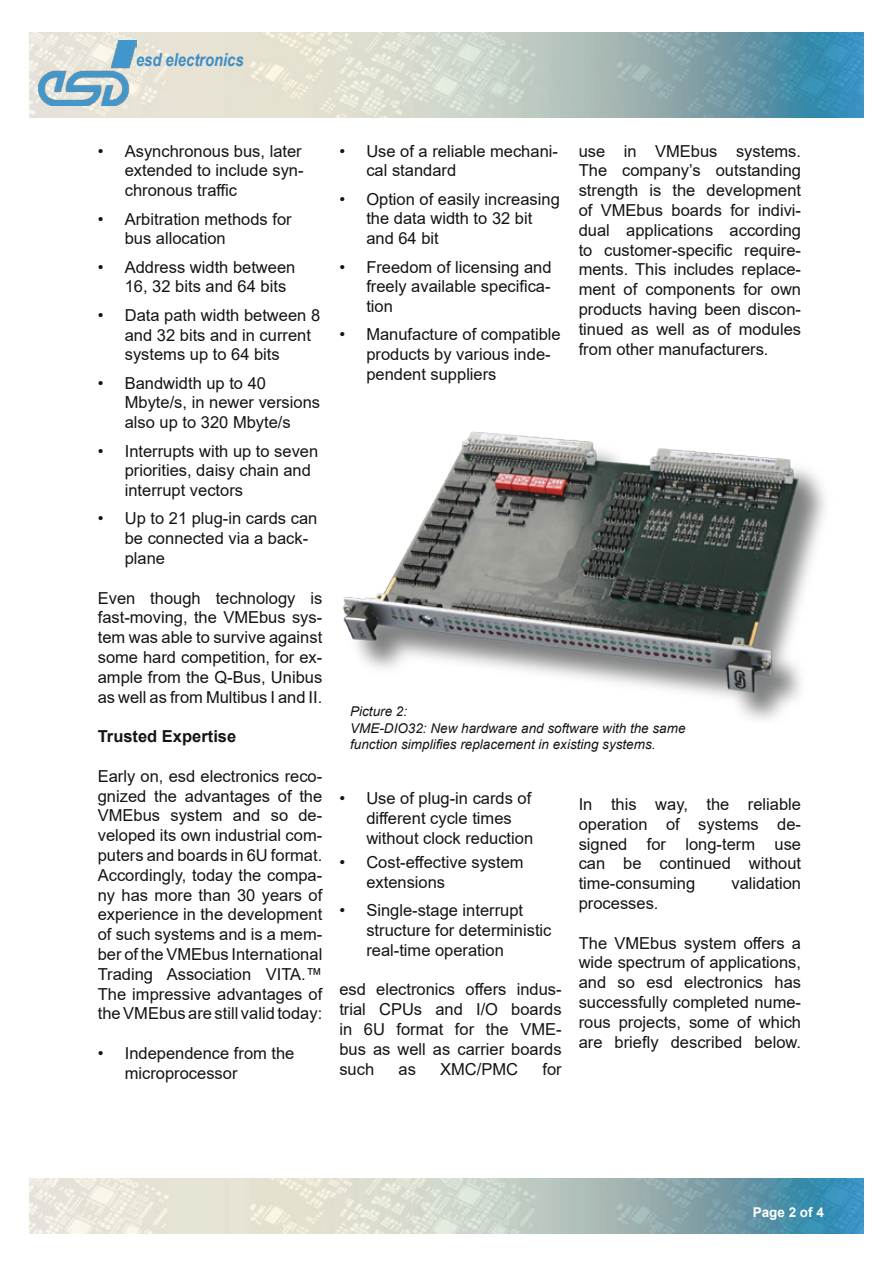
<style>
.page{position:relative;width:893px;height:1263px;background:#fff}
.page>*{position:absolute;margin:0;border:0;box-sizing:border-box;transform-origin:0 0}
.t1{font:italic 700 18px "Arial Narrow";color:#3d8dc7}
.t2{font:16.5px/19.8px "Arial";color:#131413}
.t3{font:700 16.5px "Arial";color:#131413}
.t4{font:italic 13.5px/16.2px "Arial";color:#131413}
.t5{font:700 13.5px "Arial";color:#fff}
</style>
<div class="page">
<img style="left:30px;top:33px;width:833px;height:85px">
<img style="left:38px;top:41px;width:98px;height:65px">
<img style="left:30px;top:1179px;width:833px;height:54px">
<img style="left:343px;top:431px;width:482px;height:289px">
<p class="t1" style="left:136px;top:46px;width:109px">esd electronics</p>
<p class="t2" style="left:125px;top:141px;width:180px;text-align:justify;text-indent:-27px">• Asynchronous bus, later extended to include syn&shy;chronous traffic</p>
<p class="t2" style="left:125px;top:209px;width:168px;text-indent:-27px">• Arbitration methods for bus allocation</p>
<p class="t2" style="left:125px;top:257px;width:172px;text-indent:-27px">• Address width between<br>16, 32 bits and 64 bits</p>
<p class="t2" style="left:125px;top:305px;width:197px;text-indent:-27px">• Data path width between 8 and 32 bits and in current systems up to 64 bits</p>
<p class="t2" style="left:125px;top:373px;width:197px;text-indent:-27px">• Bandwidth up to 40<br>Mbyte/s, in newer versions also up to 320 Mbyte/s</p>
<p class="t2" style="left:125px;top:441px;width:195px;text-indent:-27px">• Interrupts with up to seven priorities, daisy chain and interrupt vectors</p>
<p class="t2" style="left:125px;top:509px;width:194px;text-indent:-27px">• Up to 21 plug-in cards can be connected via a back&shy;plane</p>
<p class="t2" style="left:98px;top:588px;width:226px;text-align:justify">Even though technology is fast-moving, the VMEbus sys&shy;tem was able to survive against some hard competition, for ex&shy;ample from the Q-Bus, Unibus as well as from Multibus I and II.</p>
<p class="t3" style="left:98px;top:725px;width:140px">Trusted Expertise</p>
<p class="t2" style="left:98px;top:766px;width:226px;text-align:justify">Early on, esd electronics reco&shy;gnized the advantages of the VMEbus system and so de&shy;veloped its own industrial com&shy;puters and boards in 6U format.<br>Accordingly, today the compa&shy;ny has more than 30 years of experience in the development of such systems and is a mem&shy;ber of the VMEbus International Trading Association VITA.™ The impressive advantages of the VMEbus are still valid today:</p>
<p class="t2" style="left:125px;top:1043px;width:171px;text-indent:-27px">• Independence from the microprocessor</p>
<p class="t2" style="left:366px;top:141px;width:193px;text-indent:-27px">• Use of a reliable mechani&shy;cal standard</p>
<p class="t2" style="left:366px;top:189px;width:195px;text-indent:-27px">• Option of easily increasing the data width to 32 bit and 64 bit</p>
<p class="t2" style="left:366px;top:257px;width:187px;text-align:justify;text-indent:-27px">• Freedom of licensing and freely available specifica&shy;tion</p>
<p class="t2" style="left:366px;top:325px;width:196px;text-indent:-27px">• Manufacture of compatible products by various inde&shy;pendent suppliers</p>
<p class="t2" style="left:579px;top:141px;width:224px;text-align:justify">use in VMEbus systems.<br>The company’s outstanding strength is the development of VMEbus boards for indivi&shy;dual applications according to customer-specific require&shy;ments. This includes replace&shy;ment of components for own products having been discon&shy;tinued as well as of modules from other manufacturers.</p>
<p class="t4" style="left:350px;top:704px;width:337px">Picture 2:<br>VME-DIO32: New hardware and software with the same function simplifies replacement in existing systems.</p>
<p class="t2" style="left:366px;top:789px;width:168px;text-indent:-27px">• Use of plug-in cards of different cycle times without clock reduction</p>
<p class="t2" style="left:366px;top:852px;width:159px;text-indent:-27px">• Cost-effective system extensions</p>
<p class="t2" style="left:366px;top:900px;width:187px;text-indent:-27px">• Single-stage interrupt structure for deterministic real-time operation</p>
<p class="t2" style="left:339px;top:979px;width:224px;text-align:justify">esd electronics offers indus&shy;trial CPUs and I/O boards in 6U format for the VME&shy;bus as well as carrier boards such</p>
<p class="t2" style="left:398px;top:1059px;width:19px">as</p>
<p class="t2" style="left:440px;top:1059px;width:79px">XMC/PMC</p>
<p class="t2" style="left:542px;top:1059px;width:21px">for</p>
<p class="t2" style="left:579px;top:794px;width:224px;text-align:justify">In this way, the reliable operation of systems de&shy;signed for long-term use can be continued without time-consuming</p>
<p class="t2" style="left:731px;top:873px;width:71px">validation</p>
<p class="t2" style="left:579px;top:893px;width:81px">processes.</p>
<p class="t2" style="left:579px;top:933px;width:224px;text-align:justify">The VMEbus system offers a wide spectrum of applications, and so esd electronics has successfully completed nume&shy;rous projects, some of which are briefly described below.</p>
<p class="t5" style="left:753px;top:1202px;width:73px">Page 2 of 4</p>
</div>
